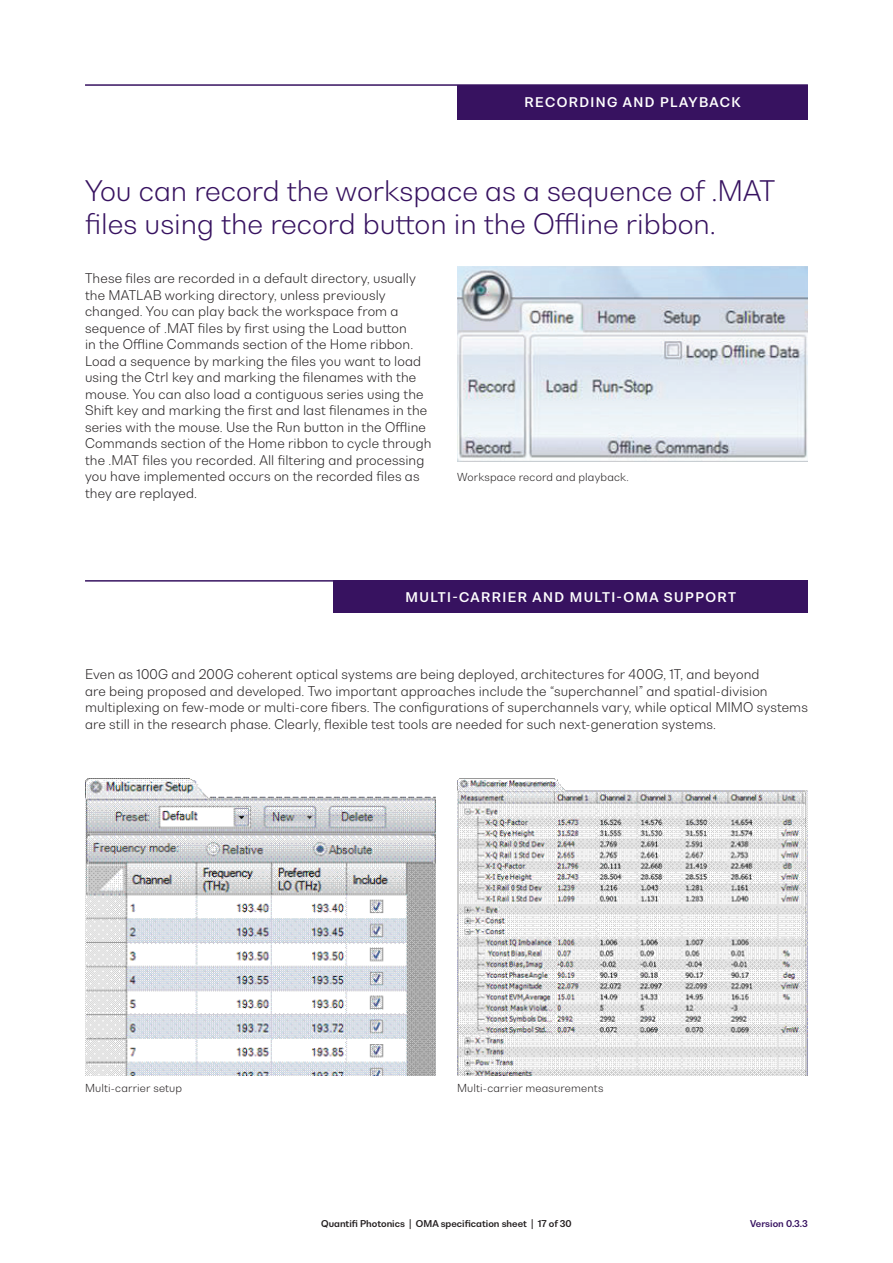
<style>
.page{position:relative;width:893px;height:1263px;background:#fff}
.page>*{position:absolute;margin:0;border:0;box-sizing:border-box;transform-origin:0 0}
.t1{font:300 27px/33px "Bw Nista Geometric";color:#371260}
.t2{font:300 12.75px/16.5px "Bw Nista Geometric";letter-spacing:.01em;color:#231f20}
.t3{font:700 12.75px "Bw Nista Geometric";letter-spacing:.11em;color:#fff}
.t4{font:300 10.5px "Bw Nista Geometric";letter-spacing:.015em;color:#231f20}
.t5{font:700 9px "Bw Nista Geometric";color:#231f20}
.t6{font:700 9px "Bw Nista Geometric";color:#371260}
</style>
<div class="page">
<hr style="left:85px;top:84px;width:723px;height:2px;background:#371260">
<div style="left:457px;top:85px;width:351px;height:34px;background:#371260"></div>
<hr style="left:85px;top:580px;width:723px;height:2px;background:#371260">
<div style="left:333px;top:581px;width:475px;height:32px;background:#371260"></div>
<img style="left:457px;top:267px;width:351px;height:194px">
<img style="left:85px;top:778px;width:351px;height:297px">
<img style="left:457px;top:778px;width:351px;height:297px">
<p class="t3" style="left:525px;top:93px;width:218px">RECORDING AND PLAYBACK</p>
<h1 class="t1" style="left:85px;top:173px;width:692px">You can record the workspace as a sequence of .MAT files using the record button in the Offline ribbon.</h1>
<p class="t2" style="left:85px;top:270px;width:348px">These files are recorded in a default directory, usually the MATLAB working directory, unless previously changed. You can play back the workspace from a sequence of .MAT files by first using the Load button<br>in the Offline Commands section of the Home ribbon.<br>Load a sequence by marking the files you want to load using the Ctrl key and marking the filenames with the mouse. You can also load a contiguous series using the Shift key and marking the first and last filenames in the series with the mouse. Use the Run button in the Offline Commands section of the Home ribbon to cycle through the .MAT files you recorded. All filtering and processing you have implemented occurs on the recorded files as they are replayed.</p>
<p class="t4" style="left:457px;top:470px;width:173px">Workspace record and playback.</p>
<p class="t3" style="left:405px;top:588px;width:332px">MULTI-CARRIER AND MULTI-OMA SUPPORT</p>
<p class="t2" style="left:85px;top:666px;width:724px">Even as 100G and 200G coherent optical systems are being deployed, architectures for 400G, 1T, and beyond<br>are being proposed and developed. Two important approaches include the “superchannel” and spatial-division multiplexing on few-mode or multi-core fibers. The configurations of superchannels vary, while optical MIMO systems are still in the research phase. Clearly, flexible test tools are needed for such next-generation systems.</p>
<p class="t4" style="left:85px;top:1081px;width:99px">Multi-carrier setup</p>
<p class="t4" style="left:457px;top:1081px;width:148px">Multi-carrier measurements</p>
<p class="t5" style="left:321px;top:1218px;width:252px">Quantifi Photonics | OMA specification sheet | 17 of 30</p>
<p class="t6" style="left:750px;top:1218px;width:59px">Version 0.3.3</p>
</div>
